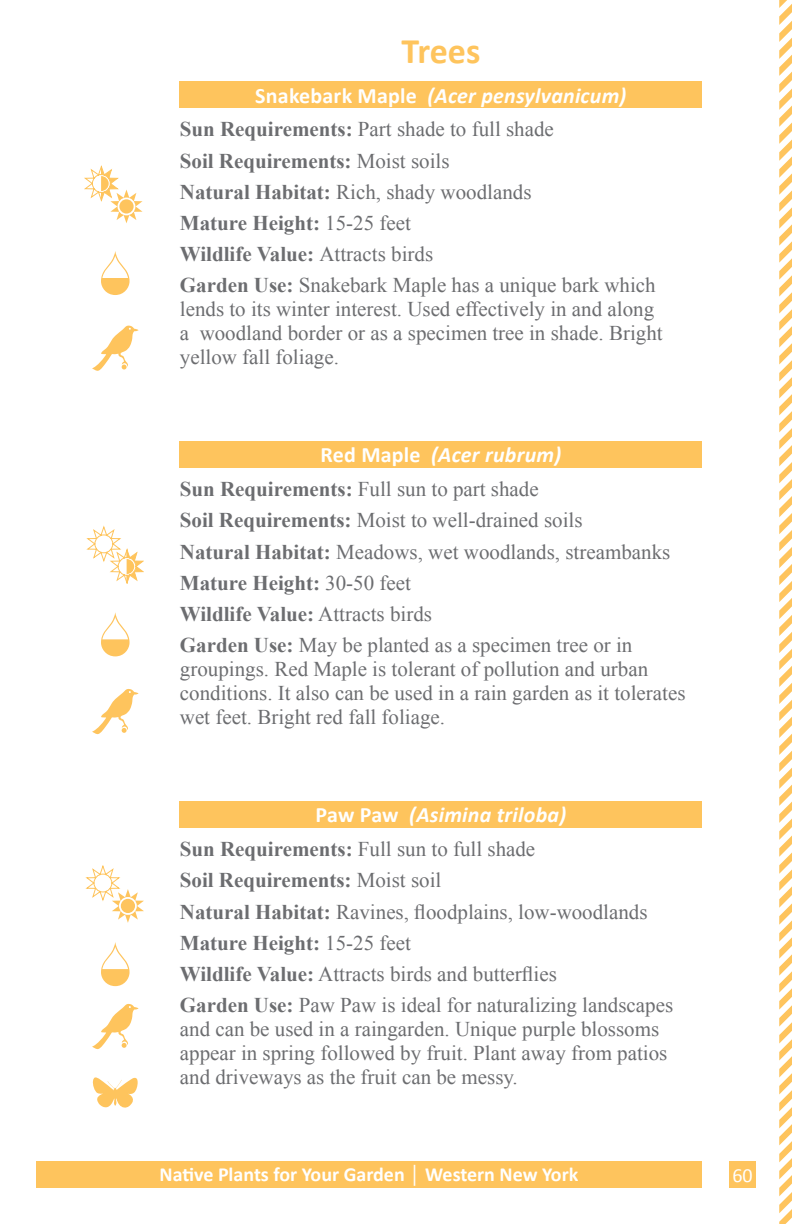
<style>
.page{position:relative;width:792px;height:1224px;background:#fff}
.page>*{position:absolute;margin:0;border:0;box-sizing:border-box;transform-origin:0 0}
.t1{font:700 36px "Calibri";letter-spacing:-.005em;color:#fec45d}
.Plant_Headings{font:italic 700 22px "Calibri";letter-spacing:.01em;color:#fff}
.sections{font:21px/24px "Times New Roman";color:#6c6d70}
.sections-2{font:700 21px "Times New Roman";color:#6c6d70}
.t2{font:700 20px "Calibri";color:#fff}
.t3{font:20px "Calibri";color:#fff}
.s1{font-style:normal}
.s2{font-weight:700}
.s3{font-weight:400}
.s4{font-size:22px}
</style>
<div class="page">
<svg style="left:779px;top:0;width:13px;height:1224px"></svg>
<div style="left:36px;top:1161px;width:666px;height:27px;background:#fec45d"></div>
<div style="left:729px;top:1161px;width:27px;height:27px;background:#fec45d"></div>
<svg style="left:92px;top:325px;width:47px;height:46px"></svg>
<svg style="left:92px;top:689px;width:47px;height:46px"></svg>
<svg style="left:92px;top:1004px;width:47px;height:46px"></svg>
<svg style="left:87px;top:526px;width:57px;height:58px"></svg>
<svg style="left:101px;top:251px;width:29px;height:44px"></svg>
<svg style="left:101px;top:612px;width:29px;height:44px"></svg>
<svg style="left:101px;top:942px;width:29px;height:44px"></svg>
<svg style="left:86px;top:865px;width:58px;height:58px"></svg>
<div style="left:121px;top:899px;width:14px;height:14px;background:#fec45d;border-radius:50%"></div>
<svg style="left:92px;top:1077px;width:46px;height:31px"></svg>
<div style="left:180px;top:801px;width:522px;height:27px;background:#fec45d"></div>
<div style="left:180px;top:81px;width:522px;height:27px;background:#fec45d"></div>
<div style="left:180px;top:441px;width:522px;height:27px;background:#fec45d"></div>
<svg style="left:85px;top:165px;width:58px;height:58px"></svg>
<div style="left:119px;top:199px;width:15px;height:15px;background:#fec45d;border-radius:50%"></div>
<p class="t1" style="left:402px;top:28px;width:80px">Trees</p>
<p class="Plant_Headings" style="left:255px;top:81px;width:373px"><span class="s1">Snakebark Maple</span> (Acer pensylvanicum)</p>
<p class="sections" style="left:180px;top:117px;width:376px"><span class="s2">Sun Requirements:</span> Part shade to full shade</p>
<p class="sections-2" style="left:180px;top:146px;width:271px">Soil Requirements: <span class="s3">Moist soils</span></p>
<p class="sections" style="left:180px;top:179px;width:353px"><span class="s2">Natural Habitat:</span> Rich, shady woodlands</p>
<p class="sections-2" style="left:180px;top:208px;width:233px">Mature Height: <span class="s3">15-25 feet</span></p>
<p class="sections-2" style="left:180px;top:240px;width:255px">Wildlife Value: <span class="s3">Attracts birds</span></p>
<p class="sections" style="left:180px;top:273px;width:484px"><span class="s2">Garden Use:</span> Snakebark Maple has a unique bark which lends to its winter interest. Used effectively in and along a woodland border or as a specimen tree in shade. Bright yellow fall foliage.</p>
<p class="Plant_Headings" style="left:321px;top:441px;width:242px"><span class="s1">Red Maple</span> (Acer rubrum)</p>
<p class="sections" style="left:180px;top:477px;width:360px"><span class="s2">Sun Requirements:</span> Full sun to part shade</p>
<p class="sections" style="left:180px;top:508px;width:404px"><span class="s2">Soil Requirements:</span> Moist to well-drained soils</p>
<p class="sections" style="left:180px;top:539px;width:492px"><span class="s2">Natural Habitat:</span> Meadows, wet woodlands, streambanks</p>
<p class="sections-2" style="left:180px;top:568px;width:233px">Mature Height: <span class="s3">30-50 feet</span></p>
<p class="sections-2" style="left:180px;top:599px;width:254px">Wildlife Value: <span class="s3">Attracts birds</span></p>
<p class="sections" style="left:180px;top:633px;width:507px"><span class="s2">Garden Use:</span> May be planted as a specimen tree or in groupings. Red Maple is tolerant of pollution and urban conditions. It also can be used in a rain garden as it tolerates wet feet. Bright red fall foliage.</p>
<p class="Plant_Headings" style="left:316px;top:801px;width:252px"><span class="s1">Paw Paw</span> (Asimina triloba)</p>
<p class="sections" style="left:180px;top:837px;width:357px"><span class="s2">Sun Requirements:</span> Full sun to full shade</p>
<p class="sections-2" style="left:180px;top:866px;width:263px">Soil Requirements: <span class="s3">Moist soil</span></p>
<p class="sections" style="left:180px;top:899px;width:469px"><span class="s2">Natural Habitat:</span> Ravines, floodplains, low-woodlands</p>
<p class="sections-2" style="left:180px;top:928px;width:233px">Mature Height: <span class="s3">15-25 feet</span></p>
<p class="sections" style="left:180px;top:962px;width:379px"><span class="s2">Wildlife Value:</span> Attracts birds and butterflies</p>
<p class="sections" style="left:180px;top:993px;width:495px"><span class="s2">Garden Use:</span> Paw Paw is ideal for naturalizing landscapes and can be used in a raingarden. Unique purple blossoms appear in spring followed by fruit. Plant away from patios and driveways as the fruit can be messy.</p>
<p class="t2" style="left:160px;top:1162px;width:420px">Native Plants for Your Garden <span class="s4">│</span> Western New York</p>
<p class="t3" style="left:732px;top:1163px;width:22px">60</p>
</div>
